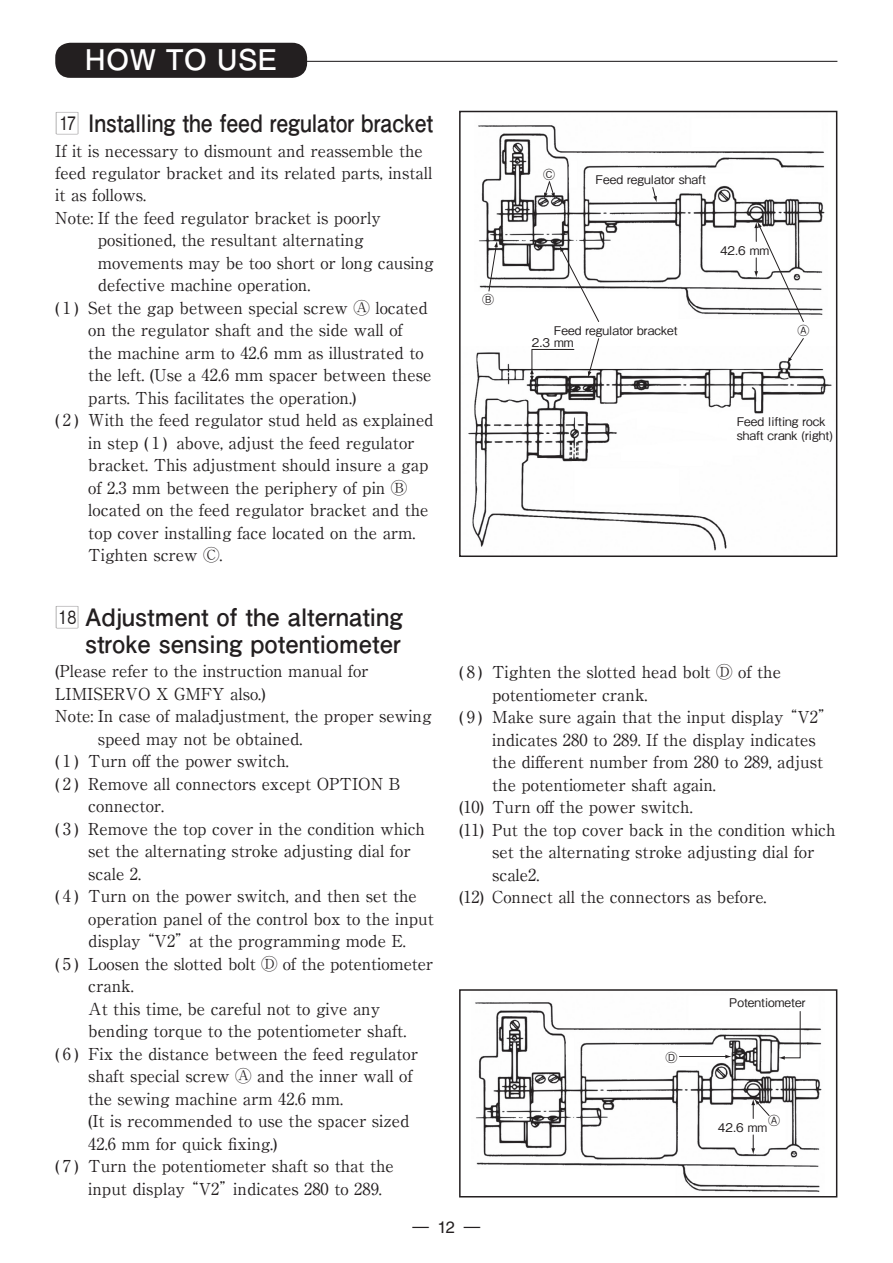
<style>
.page{position:relative;width:893px;height:1263px;background:#fff}
.page>*{position:absolute;margin:0;border:0;box-sizing:border-box;transform-origin:0 0}
.t1{font:28.5px "Futo Go B101 Pro Bold 90 msp RKSJ H";color:#fff}
.t2{font:24px/27px "Futo Go B101 Pro Bold 90 msp RKSJ H";color:#231f20;text-align:right}
.t3{font:24px "Futo Go B101 Pro Bold 90 msp RKSJ H";color:#231f20;scale:.89 1}
.t4{font:16.5px "Ryumin Pro Regular 90 msp RKSJ H";color:#231f20}
.t5{font:16.5px "Helvetica";color:#231f20}
.t6{font:12px/14.4px "Gothic BBB Pro Medium 90 msp RKSJ H";color:#231f20}
.s1{font-family:"Box Number White"}
</style>
<div class="page">
<img style="left:468px;top:348px;width:364px;height:203px">
<img style="left:478px;top:125px;width:347px;height:190px">
<svg style="left:754px;top:221px;width:50px;height:101px"></svg>
<svg style="left:588px;top:338px;width:11px;height:40px"></svg>
<svg style="left:787px;top:338px;width:17px;height:26px"></svg>
<svg style="left:488px;top:241px;width:10px;height:50px"></svg>
<svg style="left:559px;top:245px;width:41px;height:77px"></svg>
<svg style="left:652px;top:187px;width:5px;height:16px"></svg>
<svg style="left:544px;top:181px;width:11px;height:18px"></svg>
<svg style="left:530px;top:349px;width:45px;height:33px"></svg>
<div style="left:459px;top:111px;width:378px;height:446px;border:2px solid #231f20"></div>
<img style="left:475px;top:1002px;width:347px;height:190px">
<svg style="left:751px;top:1135px;width:4px;height:20px"></svg>
<svg style="left:778px;top:1011px;width:23px;height:49px"></svg>
<svg style="left:751px;top:1099px;width:18px;height:19px"></svg>
<hr style="left:679px;top:1056px;width:48px;height:1px;background:#231f20">
<svg style="left:725px;top:1055px;width:7px;height:3px"></svg>
<div style="left:459px;top:989px;width:378px;height:209px;border:2px solid #231f20"></div>
<hr style="left:72px;top:61px;width:765px;height:1px;background:#231f20">
<div style="left:55px;top:43px;width:252px;height:35px;background:#231f20;border-radius:15px"></div>
<h1 class="t1" style="left:84px;top:49px;width:194px">HOW TO USE</h1>
<h2 class="t3" style="left:55px;top:114px;width:426px"><span class="s1">G</span> Installing the feed regulator bracket</h2>
<p class="t4" style="left:55px;top:144px;width:369px">If it is necessary to dismount and reassemble the</p>
<p class="t4" style="left:55px;top:167px;width:378px">feed regulator bracket and its related parts, install</p>
<p class="t4" style="left:55px;top:189px;width:92px">it as follows.</p>
<p class="t4" style="left:55px;top:212px;width:327px">Note: If the feed regulator bracket is poorly</p>
<p class="t4" style="left:98px;top:234px;width:267px">positioned, the resultant alternating</p>
<p class="t4" style="left:98px;top:257px;width:337px">movements may be too short or long causing</p>
<p class="t4" style="left:98px;top:279px;width:214px">defective machine operation.</p>
<p class="t4" style="left:55px;top:302px;width:374px">( 1 ) Set the gap between special screw Ⓐ located</p>
<p class="t4" style="left:88px;top:324px;width:316px">on the regulator shaft and the side wall of</p>
<p class="t4" style="left:88px;top:347px;width:337px">the machine arm to 42.6 mm as illustrated to</p>
<p class="t4" style="left:88px;top:369px;width:344px">the left. (Use a 42.6 mm spacer between these</p>
<p class="t4" style="left:88px;top:392px;width:270px">parts. This facilitates the operation.)</p>
<p class="t4" style="left:55px;top:414px;width:380px">( 2 ) With the feed regulator stud held as explained</p>
<p class="t4" style="left:88px;top:437px;width:328px">in step ( 1 ) above, adjust the feed regulator</p>
<p class="t4" style="left:88px;top:459px;width:342px">bracket. This adjustment should insure a gap</p>
<p class="t4" style="left:88px;top:482px;width:321px">of 2.3 mm between the periphery of pin Ⓑ</p>
<p class="t4" style="left:88px;top:504px;width:342px">located on the feed regulator bracket and the</p>
<p class="t4" style="left:88px;top:527px;width:329px">top cover installing face located on the arm.</p>
<p class="t4" style="left:88px;top:549px;width:136px">Tighten screw Ⓒ.</p>
<h2 class="t2" style="left:55px;top:606px;width:349px"><span class="s1">H</span> Adjustment of the alternating stroke sensing potentiometer</h2>
<p class="t4" style="left:55px;top:665px;width:315px">(Please refer to the instruction manual for</p>
<p class="t4" style="left:55px;top:687px;width:212px">LIMISERVO X GMFY also.)</p>
<p class="t4" style="left:55px;top:710px;width:378px">Note: In case of maladjustment, the proper sewing</p>
<p class="t4" style="left:98px;top:732px;width:206px">speed may not be obtained.</p>
<p class="t4" style="left:55px;top:755px;width:235px">( 1 ) Turn off the power switch.</p>
<p class="t4" style="left:55px;top:777px;width:346px">( 2 ) Remove all connectors except OPTION B</p>
<p class="t4" style="left:88px;top:800px;width:78px">connector.</p>
<p class="t4" style="left:55px;top:822px;width:371px">( 3 ) Remove the top cover in the condition which</p>
<p class="t4" style="left:88px;top:845px;width:324px">set the alternating stroke adjusting dial for</p>
<p class="t4" style="left:88px;top:867px;width:54px">scale 2.</p>
<p class="t4" style="left:55px;top:890px;width:363px">( 4 ) Turn on the power switch, and then set the</p>
<p class="t4" style="left:88px;top:912px;width:347px">operation panel of the control box to the input</p>
<p class="t4" style="left:88px;top:935px;width:319px">display “V2”at the programming mode E.</p>
<p class="t4" style="left:55px;top:957px;width:379px">( 5 ) Loosen the slotted bolt Ⓓ of the potentiometer</p>
<p class="t4" style="left:88px;top:980px;width:47px">crank.</p>
<p class="t4" style="left:88px;top:1002px;width:293px">At this time, be careful not to give any</p>
<p class="t4" style="left:88px;top:1025px;width:320px">bending torque to the potentiometer shaft.</p>
<p class="t4" style="left:55px;top:1047px;width:364px">( 6 ) Fix the distance between the feed regulator</p>
<p class="t4" style="left:88px;top:1070px;width:326px">shaft special screw Ⓐ and the inner wall of</p>
<p class="t4" style="left:88px;top:1092px;width:256px">the sewing machine arm 42.6 mm.</p>
<p class="t4" style="left:88px;top:1115px;width:323px">(It is recommended to use the spacer sized</p>
<p class="t4" style="left:88px;top:1137px;width:191px">42.6 mm for quick fixing.)</p>
<p class="t4" style="left:55px;top:1160px;width:340px">( 7 ) Turn the potentiometer shaft so that the</p>
<p class="t4" style="left:88px;top:1182px;width:295px">input display “V2”indicates 280 to 289.</p>
<p class="t6" style="left:482px;top:294px;width:13px">Ⓑ</p>
<p class="t6" style="left:543px;top:169px;width:13px">Ⓒ</p>
<p class="t6" style="left:595px;top:174px;width:112px">Feed regulator shaft</p>
<p class="t6" style="left:720px;top:244px;width:51px">42.6 mm</p>
<p class="t6" style="left:554px;top:324px;width:125px">Feed regulator bracket</p>
<p class="t6" style="left:532px;top:337px;width:43px">2.3 mm</p>
<p class="t6" style="left:797px;top:324px;width:13px">Ⓐ</p>
<p class="t6" style="left:737px;top:416px;width:98px">Feed lifting rock shaft crank (right)</p>
<p class="t4" style="left:459px;top:666px;width:323px">( 8 ) Tighten the slotted head bolt Ⓓ of the</p>
<p class="t4" style="left:492px;top:688px;width:157px">potentiometer crank.</p>
<p class="t4" style="left:459px;top:711px;width:377px">( 9 ) Make sure again that the input display “V2”</p>
<p class="t4" style="left:492px;top:733px;width:325px">indicates 280 to 289. If the display indicates</p>
<p class="t4" style="left:492px;top:756px;width:332px">the different number from 280 to 289, adjust</p>
<p class="t4" style="left:492px;top:778px;width:225px">the potentiometer shaft again.</p>
<p class="t4" style="left:459px;top:801px;width:235px">(10) Turn off the power switch.</p>
<p class="t4" style="left:459px;top:823px;width:378px">(11) Put the top cover back in the condition which</p>
<p class="t4" style="left:492px;top:846px;width:324px">set the alternating stroke adjusting dial for</p>
<p class="t4" style="left:492px;top:868px;width:49px">scale2.</p>
<p class="t4" style="left:459px;top:891px;width:309px">(12) Connect all the connectors as before.</p>
<p class="t6" style="left:665px;top:1052px;width:13px">Ⓓ</p>
<p class="t6" style="left:729px;top:997px;width:78px">Potentiometer</p>
<p class="t6" style="left:768px;top:1115px;width:13px">Ⓐ</p>
<p class="t6" style="left:718px;top:1122px;width:51px">42.6 mm</p>
<p class="t5" style="left:412px;top:1221px;width:70px">— 12 —</p>
</div>
